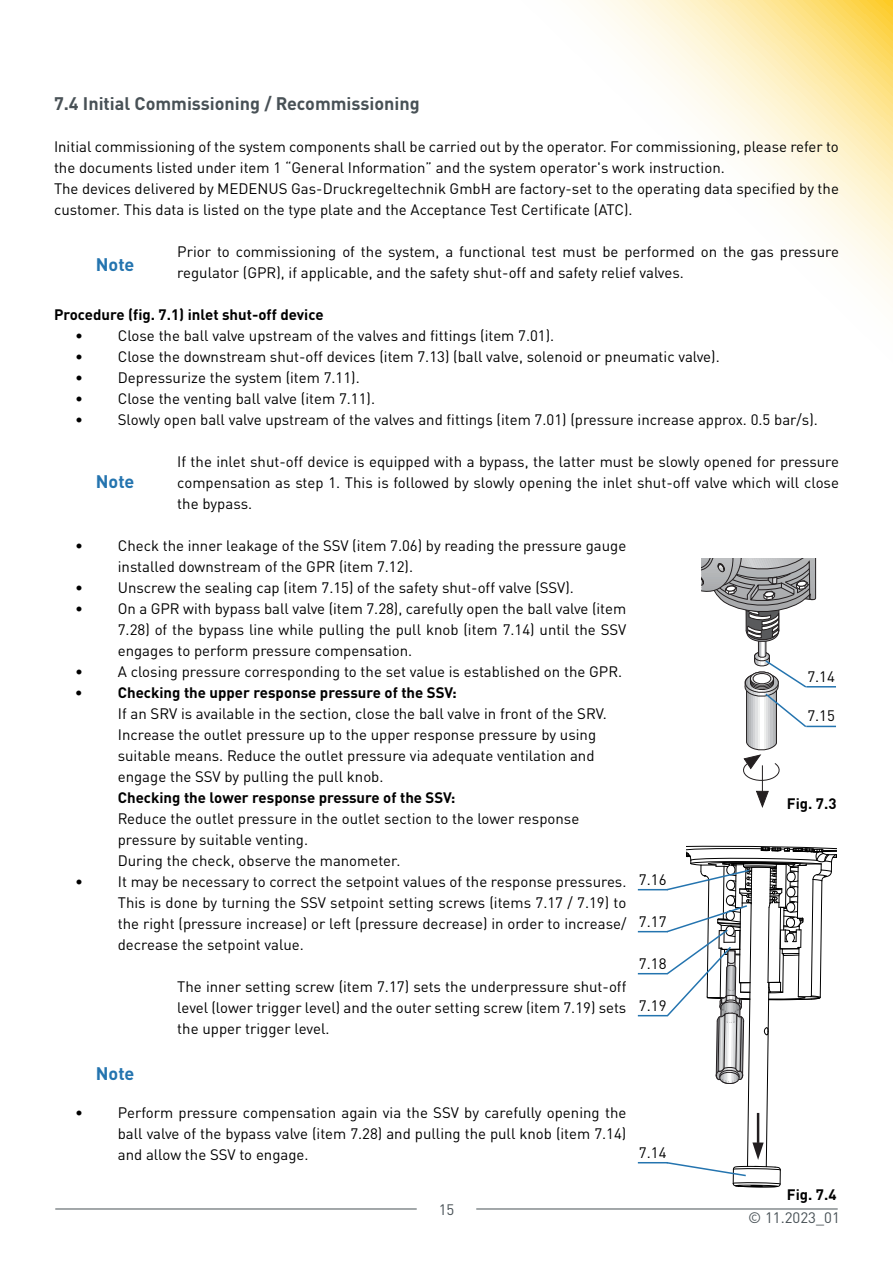
<style>
.page{position:relative;width:893px;height:1263px;background:#fff}
.page>*{position:absolute;margin:0;border:0;box-sizing:border-box;transform-origin:0 0}
.Überschrift_2{font:700 18px "DIN Pro";color:#485156}
.Medenus{font:700 18px "DIN Pro";color:#2474af}
.Aufzählung{font:15px/21px "DIN Pro";color:#000}
.Medenus-2{font:15px/21px "DIN Pro";color:#000}
.Aufzählung-2{font:700 15px "DIN Pro";color:#000}
.Medenus-3{font:700 15px "DIN Pro";color:#000}
.t1{font:15px "DIN Pro";color:#485156}
</style>
<div class="page">
<hr style="left:55px;top:1209px;width:362px;height:1px;background:#485156">
<hr style="left:476px;top:1209px;width:362px;height:1px;background:#485156">
<hr style="left:638px;top:1162px;width:30px;height:1px;background:#2474af">
<svg style="left:665px;top:1089px;width:116px;height:99px"></svg>
<svg style="left:586px;top:0;width:307px;height:1089px"></svg>
<p class="Überschrift_2" style="left:54px;top:88px;width:367px">7.4 Initial Commissioning / Recommissioning</p>
<p class="Medenus-2" style="left:54px;top:134px;width:786px">Initial commissioning of the system components shall be carried out by the operator. For commissioning, please refer to the documents listed under item 1 “General Information” and the system operator's work instruction.</p>
<p class="Medenus-2" style="left:54px;top:176px;width:786px">The devices delivered by MEDENUS Gas-Druckregeltechnik GmbH are factory-set to the operating data specified by the customer. This data is listed on the type plate and the Acceptance Test Certificate (ATC).</p>
<p class="Medenus-2" style="left:177px;top:239px;width:663px">Prior to commissioning of the system, a functional test must be performed on the gas pressure regulator (GPR), if applicable, and the safety shut-off and safety relief valves.</p>
<p class="Medenus-3" style="left:54px;top:302px;width:271px">Procedure (fig. 7.1) inlet shut-off device</p>
<p class="Aufzählung" style="left:75px;top:323px;width:480px">• Close the ball valve upstream of the valves and fittings (item 7.01).</p>
<p class="Aufzählung" style="left:75px;top:344px;width:646px">• Close the downstream shut-off devices (item 7.13) (ball valve, solenoid or pneumatic valve).</p>
<p class="Aufzählung" style="left:75px;top:365px;width:286px">• Depressurize the system (item 7.11).</p>
<p class="Aufzählung" style="left:75px;top:386px;width:301px">• Close the venting ball valve (item 7.11).</p>
<p class="Aufzählung" style="left:75px;top:407px;width:744px">• Slowly open ball valve upstream of the valves and fittings (item 7.01) (pressure increase approx. 0.5 bar/s).</p>
<p class="Medenus-2" style="left:177px;top:449px;width:663px;text-align:justify">If the inlet shut-off device is equipped with a bypass, the latter must be slowly opened for pressure compensation as step 1. This is followed by slowly opening the inlet shut-off valve which will close the bypass.</p>
<p class="Aufzählung" style="left:118px;top:533px;width:510px;text-indent:-43px">• Check the inner leakage of the SSV (item 7.06) by reading the pressure gauge installed downstream of the GPR (item 7.12).</p>
<p class="Aufzählung" style="left:75px;top:575px;width:500px">• Unscrew the sealing cap (item 7.15) of the safety shut-off valve (SSV).</p>
<p class="Aufzählung" style="left:118px;top:596px;width:510px;text-align:justify;text-indent:-43px">• On a GPR with bypass ball valve (item 7.28), carefully open the ball valve (item 7.28) of the bypass line while pulling the pull knob (item 7.14) until the SSV engages to perform pressure compensation.</p>
<p class="Aufzählung" style="left:75px;top:659px;width:548px">• A closing pressure corresponding to the set value is established on the GPR.</p>
<p class="Aufzählung-2" style="left:75px;top:680px;width:383px">• Checking the upper response pressure of the SSV:</p>
<p class="Aufzählung" style="left:118px;top:701px;width:491px">If an SRV is available in the section, close the ball valve in front of the SRV.<br>Increase the outlet pressure up to the upper response pressure by using suitable means. Reduce the outlet pressure via adequate ventilation and engage the SSV by pulling the pull knob.</p>
<p class="Aufzählung-2" style="left:118px;top:785px;width:339px">Checking the lower response pressure of the SSV:</p>
<p class="Aufzählung" style="left:118px;top:806px;width:463px">Reduce the outlet pressure in the outlet section to the lower response</p>
<p class="Aufzählung" style="left:118px;top:827px;width:192px">pressure by suitable venting.</p>
<p class="Aufzählung" style="left:118px;top:848px;width:284px">During the check, observe the manometer.</p>
<p class="Aufzählung" style="left:75px;top:869px;width:553px">• It may be necessary to correct the setpoint values of the response pressures.</p>
<p class="Medenus-2" style="left:118px;top:890px;width:510px;text-align:justify">This is done by turning the SSV setpoint setting screws (items 7.17 / 7.19) to the right (pressure increase) or left (pressure decrease) in order to increase/ decrease the setpoint value.</p>
<p class="Medenus-2" style="left:177px;top:974px;width:451px;text-align:justify">The inner setting screw (item 7.17) sets the underpressure shut-off level (lower trigger level) and the outer setting screw (item 7.19) sets the upper trigger level.</p>
<p class="Medenus" style="left:96px;top:249px;width:40px">Note</p>
<p class="Medenus" style="left:96px;top:466px;width:40px">Note</p>
<p class="Medenus-2" style="left:807px;top:664px;width:29px">7.14</p>
<p class="Medenus-2" style="left:807px;top:704px;width:29px">7.15</p>
<p class="Medenus-3" style="left:787px;top:791px;width:51px">Fig. 7.3</p>
<p class="Medenus-2" style="left:639px;top:867px;width:29px">7.16</p>
<p class="Medenus-2" style="left:639px;top:909px;width:29px">7.17</p>
<p class="Medenus-2" style="left:639px;top:951px;width:29px">7.18</p>
<p class="Medenus-2" style="left:639px;top:993px;width:29px">7.19</p>
<p class="Medenus" style="left:96px;top:1058px;width:40px">Note</p>
<p class="Aufzählung" style="left:118px;top:1100px;width:510px;text-align:justify;text-indent:-43px">• Perform pressure compensation again via the SSV by carefully opening the ball valve of the bypass valve (item 7.28) and pulling the pull knob (item 7.14) and allow the SSV to engage.</p>
<p class="Medenus-2" style="left:639px;top:1140px;width:29px">7.14</p>
<p class="t1" style="left:439px;top:1197px;width:17px">15</p>
<p class="Medenus-3" style="left:787px;top:1182px;width:51px">Fig. 7.4</p>
<p class="t1" style="left:748px;top:1206px;width:93px">© 11.2023_01</p>
</div>
